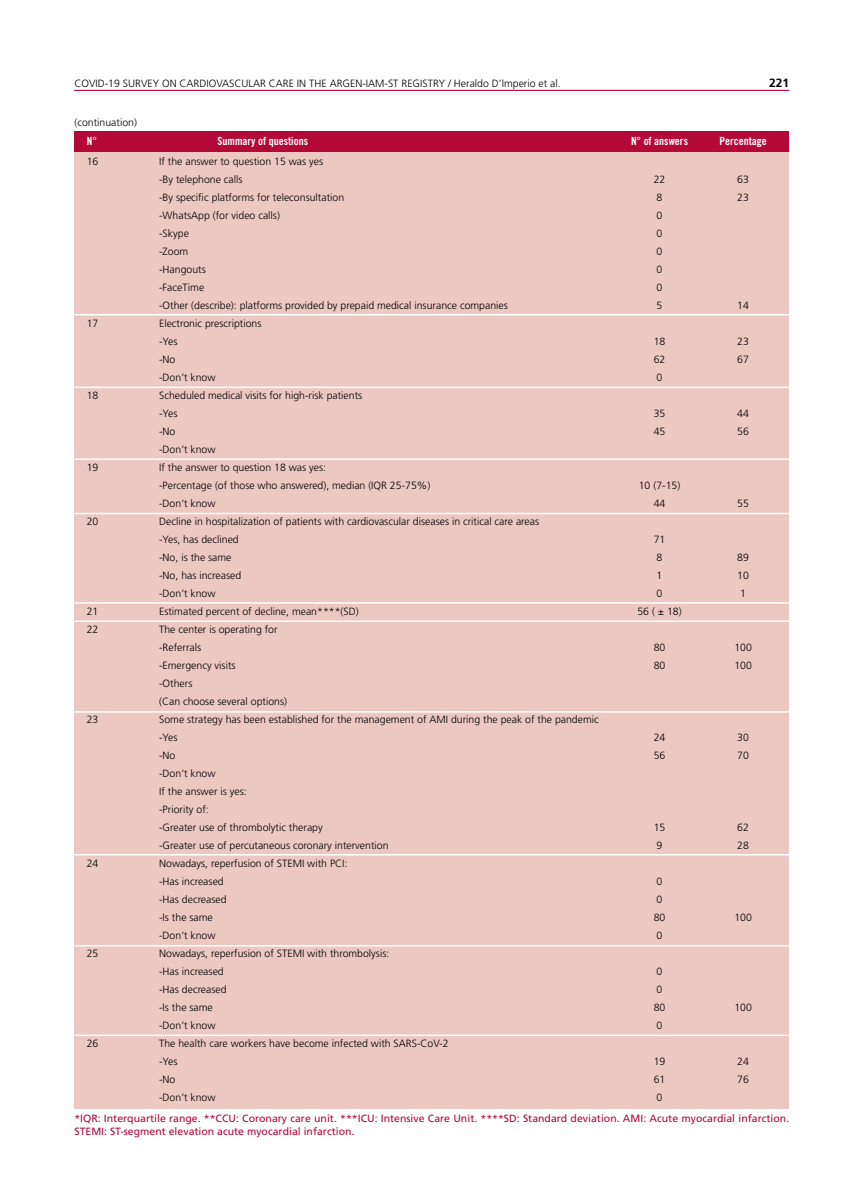
<style>
.page{position:relative;width:851px;height:1191px;background:#fff}
.page>*{position:absolute;margin:0;border:0;box-sizing:border-box;transform-origin:0 0}
.t1{font:700 12px "Frutiger LT Std";color:#000}
.t2{font:11.25px "Trade Gothic LT Std Bd Cn 20";color:#fff}
.t3{font:300 10.5px/18px "Frutiger LT Std";color:#000}
.t4{font:10.5px/12.6px "Frutiger LT Std";color:#b30838}
</style>
<div class="page">
<hr style="left:74px;top:90px;width:715px;height:1px;background:#b30838">
<div style="left:74px;top:150px;width:715px;height:958px;background:#edc7c2"></div>
<hr style="left:69px;top:854px;width:723px;height:1px;background:#fff">
<hr style="left:69px;top:945px;width:723px;height:1px;background:#fff">
<hr style="left:69px;top:1034px;width:723px;height:2px;background:#fff">
<hr style="left:69px;top:386px;width:723px;height:2px;background:#fff">
<hr style="left:69px;top:602px;width:723px;height:1px;background:#fff">
<hr style="left:69px;top:513px;width:723px;height:1px;background:#fff">
<hr style="left:74px;top:711px;width:723px;height:1px;background:#fff">
<hr style="left:69px;top:458px;width:723px;height:2px;background:#fff">
<hr style="left:69px;top:620px;width:723px;height:2px;background:#fff">
<hr style="left:69px;top:314px;width:723px;height:1px;background:#fff">
<div style="left:74px;top:131px;width:715px;height:20px;background:#b30838"></div>
<p class="t3" style="left:74px;top:74px;width:487px">COVID-19 SURVEY ON CARDIOVASCULAR CARE IN THE ARGEN-IAM-ST REGISTRY / Heraldo D’Imperio et al.</p>
<p class="t1" style="left:769px;top:75px;width:22px">221</p>
<p class="t3" style="left:74px;top:113px;width:64px">(continuation)</p>
<p class="t2" style="left:87px;top:134px;width:12px">N°</p>
<p class="t2" style="left:217px;top:134px;width:92px">Summary of questions</p>
<p class="t2" style="left:631px;top:134px;width:58px">N° of answers</p>
<p class="t2" style="left:719px;top:134px;width:49px">Percentage</p>
<p class="t3" style="left:87px;top:152px;width:13px">16</p>
<p class="t3" style="left:87px;top:314px;width:13px">17</p>
<p class="t3" style="left:87px;top:386px;width:13px">18</p>
<p class="t3" style="left:87px;top:458px;width:13px">19</p>
<p class="t3" style="left:87px;top:512px;width:13px">20</p>
<p class="t3" style="left:87px;top:602px;width:13px">21<br>22</p>
<p class="t3" style="left:87px;top:710px;width:13px">23</p>
<p class="t3" style="left:87px;top:854px;width:13px">24</p>
<p class="t3" style="left:87px;top:944px;width:13px">25</p>
<p class="t3" style="left:87px;top:1034px;width:13px">26</p>
<p class="t3" style="left:159px;top:153px;width:441px">If the answer to question 15 was yes<br>-By telephone calls<br>-By specific platforms for teleconsultation<br>-WhatsApp (for video calls)<br>-Skype<br>-Zoom<br>-Hangouts<br>-FaceTime<br>-Other (describe): platforms provided by prepaid medical insurance companies<br>Electronic prescriptions<br>-Yes<br>-No<br>-Don’t know<br>Scheduled medical visits for high-risk patients<br>-Yes<br>-No<br>-Don’t know<br>If the answer to question 18 was yes:<br>-Percentage (of those who answered), median (IQR 25-75%)<br>-Don’t know<br>Decline in hospitalization of patients with cardiovascular diseases in critical care areas<br>-Yes, has declined<br>-No, is the same<br>-No, has increased<br>-Don’t know<br>Estimated percent of decline, mean****(SD)<br>The center is operating for<br>-Referrals<br>-Emergency visits<br>-Others<br>(Can choose several options)<br>Some strategy has been established for the management of AMI during the peak of the pandemic -Yes<br>-No<br>-Don’t know<br>If the answer is yes:<br>-Priority of:<br>-Greater use of thrombolytic therapy<br>-Greater use of percutaneous coronary intervention<br>Nowadays, reperfusion of STEMI with PCI:<br>-Has increased<br>-Has decreased<br>-Is the same<br>-Don’t know<br>Nowadays, reperfusion of STEMI with thrombolysis:<br>-Has increased<br>-Has decreased<br>-Is the same<br>-Don’t know<br>The health care workers have become infected with SARS-CoV-2<br>-Yes<br>-No<br>-Don’t know</p>
<p class="t3" style="left:653px;top:171px;width:13px">22<br>8<br>0<br>0<br>0<br>0<br>0<br>5</p>
<p class="t3" style="left:653px;top:333px;width:13px;text-align:justify">18<br>62<br>0</p>
<p class="t3" style="left:653px;top:405px;width:13px">35<br>45</p>
<p class="t3" style="left:638px;top:477px;width:43px;text-align:center">10 (7-15)<br>44</p>
<p class="t3" style="left:637px;top:531px;width:46px;text-align:center">71<br>8<br>1<br>0<br>56 ( ± 18)</p>
<p class="t3" style="left:653px;top:639px;width:13px">80<br>80</p>
<p class="t3" style="left:653px;top:729px;width:13px">24<br>56</p>
<p class="t3" style="left:653px;top:819px;width:13px">15<br>9</p>
<p class="t3" style="left:653px;top:873px;width:13px">0<br>0<br>80<br>0</p>
<p class="t3" style="left:653px;top:963px;width:13px">0<br>0<br>80<br>0</p>
<p class="t3" style="left:653px;top:1053px;width:13px;text-align:justify">19<br>61<br>0</p>
<p class="t3" style="left:737px;top:170px;width:13px">63<br>23</p>
<p class="t3" style="left:737px;top:296px;width:13px">14</p>
<p class="t3" style="left:737px;top:332px;width:13px">23<br>67</p>
<p class="t3" style="left:737px;top:404px;width:13px">44<br>56</p>
<p class="t3" style="left:737px;top:494px;width:13px">55</p>
<p class="t3" style="left:737px;top:548px;width:13px;text-align:justify">89<br>10<br>1</p>
<p class="t3" style="left:734px;top:638px;width:19px">100<br>100</p>
<p class="t3" style="left:737px;top:728px;width:13px">30<br>70</p>
<p class="t3" style="left:737px;top:818px;width:13px">62<br>28</p>
<p class="t3" style="left:734px;top:908px;width:19px">100</p>
<p class="t3" style="left:734px;top:998px;width:19px">100</p>
<p class="t3" style="left:737px;top:1052px;width:13px">24<br>76</p>
<p class="t4" style="left:74px;top:1112px;width:716px">*IQR: Interquartile range. **CCU: Coronary care unit. ***ICU: Intensive Care Unit. ****SD: Standard deviation. AMI: Acute myocardial infarction.<br>STEMI: ST-segment elevation acute myocardial infarction.</p>
</div>
